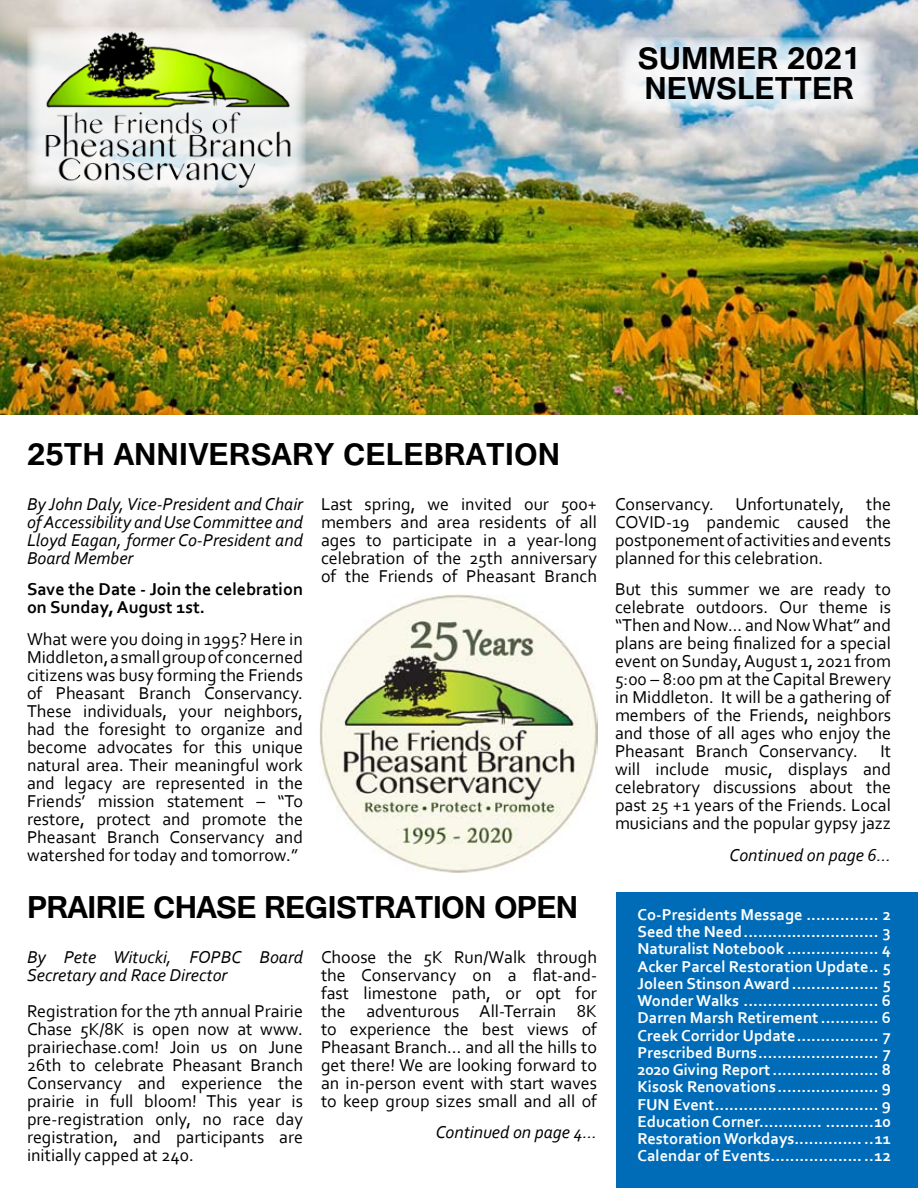
<style>
.page{position:relative;width:918px;height:1188px;background:#fff}
.page>*{position:absolute;margin:0;border:0;box-sizing:border-box;transform-origin:0 0}
.t1{font:700 39px/30px "Tunga";color:#000}
.t2{font:700 39px "Tunga";letter-spacing:-.02em;color:#000}
.t3{font:18px/18px "Corbel";color:#000;text-align:justify}
.t4{font:italic 18px/18px "Corbel";color:#000;text-align:justify}
.t5{font:700 18px/18px "Corbel";color:#000}
.t6{font:700 16.5px/17.2px "Corbel";color:#fff;text-align:justify}
</style>
<div class="page">
<img style="left:0;top:0;width:918px;height:415px">
<svg style="left:27px;top:27px;width:279px;height:167px;background:#d9dbd9"></svg>
<img style="left:40px;top:28px;width:255px;height:161px">
<div style="left:616px;top:892px;width:302px;height:296px;background:#006cb7"></div>
<svg style="left:618px;top:38px;width:258px;height:77px"></svg>
<img style="left:320px;top:595px;width:278px;height:278px">
<h1 class="t1" style="left:638px;top:40px;width:216px">SUMMER 2021<br>NEWSLETTER</h1>
<h1 class="t1" style="left:27px;top:437px;width:535px">25th anniversary celebration</h1>
<p class="t4" style="left:27px;top:494px;width:278px">By John Daly, Vice-President and Chair of Accessibility and Use Committee and Lloyd Eagan, former Co-President and Board Member</p>
<p class="t5" style="left:27px;top:580px;width:278px">Save the Date - Join the celebration on Sunday, August 1st.</p>
<p class="t3" style="left:27px;top:629px;width:278px">What were you doing in 1995? Here in Middleton, a small group of concerned citizens was busy forming the Friends of Pheasant Branch Conservancy.<br>These individuals, your neighbors, had the foresight to organize and become advocates for this unique natural area. Their meaningful work and legacy are represented in the Friends’ mission statement – “To restore, protect and promote the Pheasant Branch Conservancy and watershed for today and tomorrow.”</p>
<p class="t3" style="left:321px;top:494px;width:278px">Last spring, we invited our 500+ members and area residents of all ages to participate in a year-long celebration of the 25th anniversary of the Friends of Pheasant Branch</p>
<p class="t3" style="left:615px;top:494px;width:278px">Conservancy. Unfortunately, the COVID-19 pandemic caused the postponement of activities and events planned for this celebration.</p>
<p class="t3" style="left:615px;top:580px;width:278px">But this summer we are ready to celebrate outdoors. Our theme is “Then and Now... and Now What” and plans are being finalized for a special event on Sunday, August 1, 2021 from 5:00 – 8:00 pm at the Capital Brewery in Middleton. It will be a gathering of members of the Friends, neighbors and those of all ages who enjoy the Pheasant Branch Conservancy.</p>
<p class="t3" style="left:615px;top:742px;width:278px;text-indent:265px">It will include music, displays and celebratory discussions about the past 25 +1 years of the Friends. Local musicians and the popular gypsy jazz</p>
<p class="t4" style="left:730px;top:845px;width:163px">Continued on page 6...</p>
<h1 class="t2" style="left:27px;top:882px;width:553px">Prairie Chase Registration Open</h1>
<p class="t4" style="left:27px;top:947px;width:277px">By Pete Witucki, FOPBC Board<br>Secretary and Race Director</p>
<p class="t3" style="left:27px;top:1001px;width:278px">Registration for the 7th annual Prairie Chase 5K/8K is open now at www. prairiechase.com! Join us on June 26th to celebrate Pheasant Branch Conservancy and experience the prairie in full bloom! This year is pre-registration only, no race day registration, and participants are initially capped at 240.</p>
<p class="t3" style="left:321px;top:947px;width:278px">Choose the 5K Run/Walk through the Conservancy on a flat-and&shy;fast limestone path, or opt for the adventurous All-Terrain 8K to experience the best views of Pheasant Branch… and all the hills to get there! We are looking forward to an in-person event with start waves to keep group sizes small and all of</p>
<p class="t4" style="left:436px;top:1123px;width:163px">Continued on page 4...</p>
<p class="t6" style="left:638px;top:905px;width:255px">Co-Presidents Message ............... 2<br>Seed the Need............................ 3<br>Naturalist Notebook ................... 4<br>Acker Parcel Restoration Update.. 5<br>Joleen Stinson Award.................. 5<br>Wonder Walks ............................ 6<br>Darren Marsh Retirement............ 6<br>Creek Corridor Update................. 7<br>Prescribed Burns......................... 7<br>2020 Giving Report...................... 8<br>Kisosk Renovations..................... 9<br>FUN Event.................................. 9<br>Education Corner............. ..........10<br>Restoration Workdays................11<br>Calendar of Events.....................12</p>
</div>
